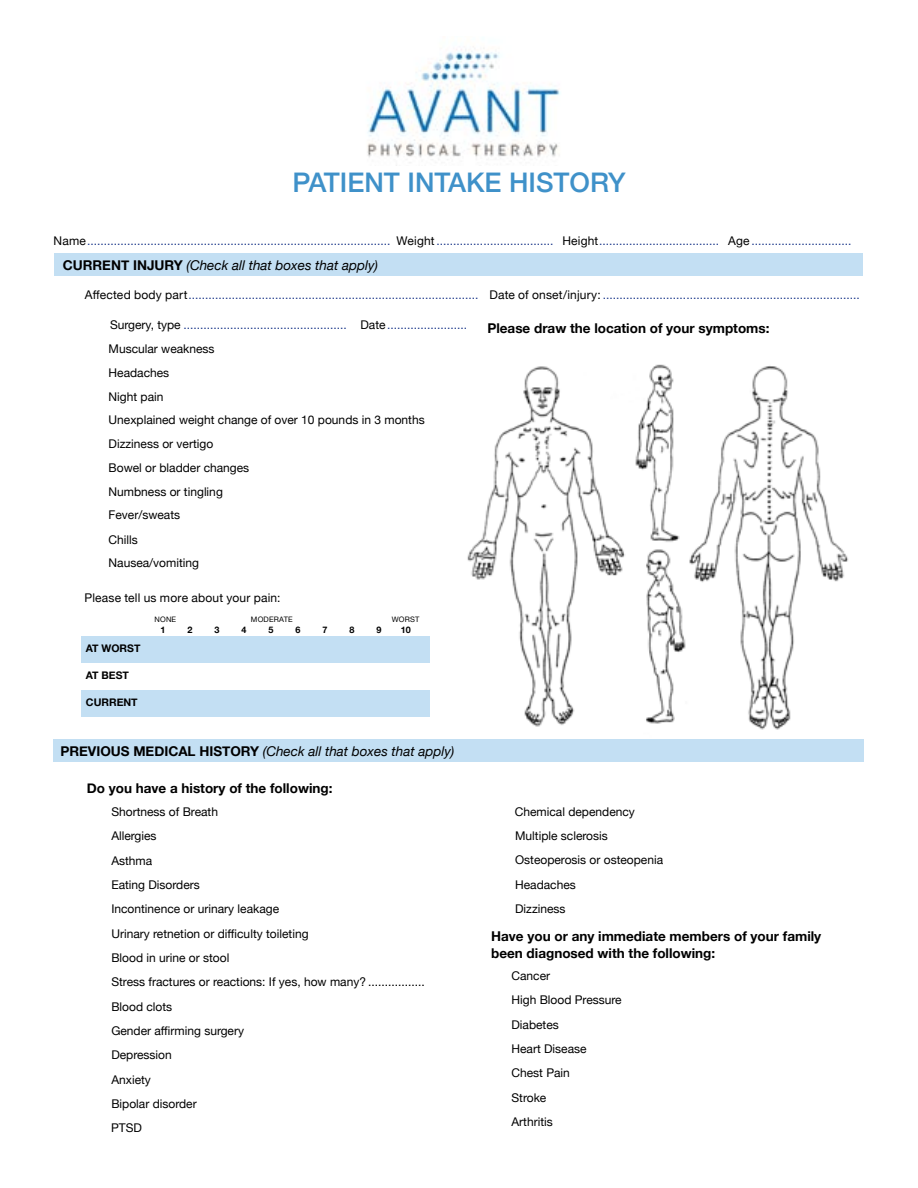
<style>
.page{position:relative;width:918px;height:1188px;background:#fff}
.page>*{position:absolute;margin:0;border:0;box-sizing:border-box;transform-origin:0 0}
.t1{font:500 27px "Helvetica Neue";color:#3f91c9}
.t2{font:700 13.5px/16.2px "Helvetica Neue";color:#000}
.t3{font:italic 13.5px "Helvetica Neue";color:#000}
.t4{font:12px/24.3px "Helvetica Neue";color:#000}
.t5{font:12px "Helvetica Neue";letter-spacing:.015em;color:#25408f}
.t6{font:700 10.5px "Helvetica Neue";color:#000}
.t7{font:700 9px "Helvetica Neue";color:#000}
.t8{font:7.5px "Helvetica Neue";letter-spacing:.025em;color:#000}
.s1{color:#000}
.s2{font-weight:700;font-style:normal}
.s3{color:#25408f}
</style>
<div class="page">
<div style="left:81px;top:690px;width:349px;height:27px;background:#c3dff3"></div>
<div style="left:81px;top:636px;width:349px;height:27px;background:#c3dff3"></div>
<div style="left:53px;top:739px;width:811px;height:23px;background:#c3dff3"></div>
<img style="left:467px;top:364px;width:382px;height:366px">
<div style="left:54px;top:254px;width:808px;height:22px;background:#c3dff3"></div>
<img style="left:367px;top:46px;width:193px;height:120px">
<h1 class="t1" style="left:292px;top:160px;width:335px">PATIENT INTAKE HISTORY</h1>
<p class="t5" style="left:54px;top:232px;width:799px"><span class="s1">Name</span>........................................................................................... <span class="s1">Weight</span> ................................... <span class="s1">Height</span>.................................... <span class="s1">Age</span> ..............................</p>
<p class="t3" style="left:63px;top:256px;width:317px"><span class="s2">CURRENT INJURY</span> (Check all that boxes that apply)</p>
<p class="t5" style="left:85px;top:286px;width:776px"><span class="s1">Affected body part</span>....................................................................................... <span class="s1">Date of onset/injury:</span> .............................................................................</p>
<p class="t4" style="left:109px;top:314px;width:360px;line-height:23.9px">Surgery, type <span class="s3">.................................................</span> Date<span class="s3">........................<br></span>Muscular weakness<br>Headaches<br>Night pain<br>Unexplained weight change of over 10 pounds in 3 months<br>Dizziness or vertigo<br>Bowel or bladder changes<br>Numbness or tingling<br>Fever/sweats<br>Chills<br>Nausea/vomiting</p>
<p class="t4" style="left:85px;top:586px;width:197px">Please tell us more about your pain:</p>
<p class="t7" style="left:160px;top:622px;width:7px">1</p>
<p class="t7" style="left:187px;top:622px;width:7px">2</p>
<p class="t7" style="left:214px;top:622px;width:7px">3</p>
<p class="t7" style="left:241px;top:622px;width:7px">4</p>
<p class="t7" style="left:268px;top:622px;width:7px">5</p>
<p class="t7" style="left:295px;top:622px;width:7px">6</p>
<p class="t7" style="left:322px;top:622px;width:7px">7</p>
<p class="t7" style="left:349px;top:622px;width:7px">8</p>
<p class="t7" style="left:376px;top:622px;width:7px">9</p>
<p class="t7" style="left:401px;top:622px;width:11px">10</p>
<p class="t8" style="left:155px;top:614px;width:23px">NONE</p>
<p class="t8" style="left:251px;top:614px;width:43px">MODERATE</p>
<p class="t8" style="left:392px;top:614px;width:29px">WORST</p>
<p class="t6" style="left:86px;top:640px;width:56px">AT WORST</p>
<p class="t6" style="left:86px;top:667px;width:44px">AT BEST</p>
<p class="t6" style="left:86px;top:694px;width:53px">CURRENT</p>
<p class="t3" style="left:60px;top:741px;width:396px"><span class="s2">PREVIOUS MEDICAL HISTORY</span> (Check all that boxes that apply)</p>
<p class="t2" style="left:87px;top:780px;width:247px">Do you have a history of the following:</p>
<p class="t4" style="left:111px;top:800px;width:315px">Shortness of Breath<br>Allergies<br>Asthma<br>Eating Disorders<br>Incontinence or urinary leakage<br>Urinary retnetion or difficulty toileting<br>Blood in urine or stool<br>Stress fractures or reactions: If yes, how many? .................<br>Blood clots</p>
<p class="t4" style="left:111px;top:1043px;width:87px">Depression<br>Anxiety<br>Bipolar disorder</p>
<p class="t4" style="left:111px;top:1019px;width:134px">Gender affirming surgery</p>
<p class="t4" style="left:111px;top:1117px;width:32px">PTSD</p>
<p class="t2" style="left:487px;top:320px;width:284px">Please draw the location of your symptoms:</p>
<p class="t4" style="left:515px;top:801px;width:122px">Chemical dependency</p>
<p class="t4" style="left:515px;top:824px;width:150px">Multiple sclerosis<br>Osteoperosis or osteopenia<br>Headaches<br>Dizziness</p>
<p class="t2" style="left:491px;top:929px;width:332px">Have you or any immediate members of your family been diagnosed with the following:</p>
<p class="t4" style="left:511px;top:989px;width:112px">High Blood Pressure</p>
<p class="t4" style="left:511px;top:964px;width:40px">Cancer</p>
<p class="t4" style="left:511px;top:1013px;width:77px">Diabetes<br>Heart Disease</p>
<p class="t4" style="left:511px;top:1062px;width:60px">Chest Pain<br>Stroke<br>Arthritis</p>
</div>
